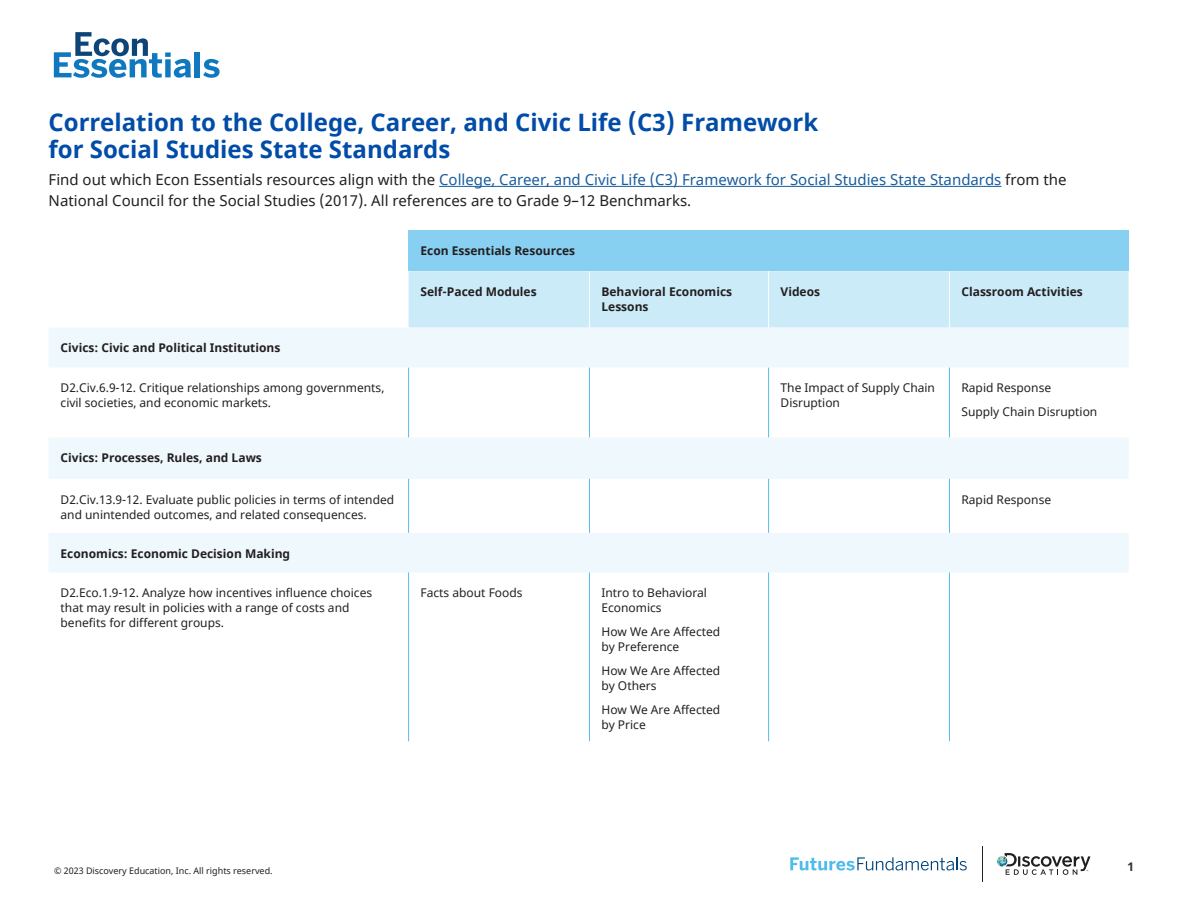
<style>
.page{position:relative;width:1188px;height:918px;background:#fff}
.page>*{position:absolute;margin:0;border:0;box-sizing:border-box;transform-origin:0 0}
.Subhead_1{font:700 24px/27px "Noto Sans";color:#004ca8}
.Body{font:15px/21px "Noto Sans";color:#231f20}
.Body_chart{font:12px/15px "Noto Sans";color:#231f20}
.Body_chart-2{font:700 12px/15px "Noto Sans";color:#231f20}
.t1{font:700 12px "Noto Sans";color:#343333}
.t2{font:9px "Noto Sans";color:#231f20}
.s1{color:#175d9e}
</style>
<div class="page">
<svg style="left:997px;top:853px;width:93px;height:22px"></svg>
<hr style="left:982px;top:846px;width:1px;height:36px;background:#231f20">
<div style="left:195px;top:52px;width:5px;height:25px;background:#1078bf"></div>
<svg style="left:203px;top:59px;width:17px;height:19px"></svg>
<svg style="left:54px;top:32px;width:137px;height:46px"></svg>
<svg style="left:790px;top:857px;width:177px;height:14px"></svg>
<hr style="left:439px;top:186px;width:562px;height:1px;background:#175d9e">
<div style="left:409px;top:230px;width:720px;height:41px;background:#87d0f1"></div>
<div style="left:409px;top:271px;width:720px;height:57px;background:#ccebf9"></div>
<div style="left:49px;top:328px;width:1080px;height:244px;background:#eef8fd"></div>
<svg style="left:49px;top:368px;width:1080px;height:165px"></svg>
<hr style="left:408px;top:368px;width:1px;height:69px;background:#54bceb">
<hr style="left:589px;top:368px;width:1px;height:69px;background:#54bceb">
<hr style="left:768px;top:368px;width:1px;height:69px;background:#54bceb">
<hr style="left:949px;top:368px;width:1px;height:69px;background:#54bceb">
<hr style="left:408px;top:479px;width:1px;height:54px;background:#54bceb">
<hr style="left:589px;top:479px;width:1px;height:54px;background:#54bceb">
<hr style="left:768px;top:479px;width:1px;height:54px;background:#54bceb">
<hr style="left:949px;top:479px;width:1px;height:54px;background:#54bceb">
<hr style="left:408px;top:572px;width:1px;height:169px;background:#54bceb">
<hr style="left:589px;top:572px;width:1px;height:169px;background:#54bceb">
<hr style="left:768px;top:572px;width:1px;height:169px;background:#54bceb">
<hr style="left:949px;top:572px;width:1px;height:169px;background:#54bceb">
<hr style="left:589px;top:271px;width:1px;height:57px;background:#fff">
<hr style="left:768px;top:271px;width:1px;height:57px;background:#fff">
<hr style="left:949px;top:271px;width:1px;height:57px;background:#fff">
<p class="Subhead_1" style="left:49px;top:110px;width:771px">Correlation to the College, Career, and Civic Life (C3) Framework for Social Studies State Standards</p>
<p class="Body" style="left:49px;top:170px;width:1020px">Find out which Econ Essentials resources align with the <span class="s1">College, Career, and Civic Life (C3) Framework for Social Studies State Standards</span> from the<br>National Council for the Social Studies (2017). All references are to Grade 9–12 Benchmarks.</p>
<p class="Body_chart-2" style="left:421px;top:244px;width:156px">Econ Essentials Resources</p>
<p class="Body_chart-2" style="left:421px;top:284px;width:118px">Self-Paced Modules</p>
<p class="Body_chart-2" style="left:601px;top:284px;width:132px">Behavioral Economics<br>Lessons</p>
<p class="Body_chart-2" style="left:781px;top:284px;width:41px">Videos</p>
<p class="Body_chart-2" style="left:961px;top:284px;width:123px">Classroom Activities</p>
<p class="Body_chart-2" style="left:61px;top:341px;width:221px">Civics: Civic and Political Institutions</p>
<p class="Body_chart" style="left:61px;top:381px;width:325px">D2.Civ.6.9-12. Critique relationships among governments, civil societies, and economic markets.</p>
<p class="Body_chart" style="left:781px;top:381px;width:156px">The Impact of Supply Chain<br>Disruption</p>
<p class="Body_chart" style="left:961px;top:381px;width:91px">Rapid Response</p>
<p class="Body_chart" style="left:961px;top:405px;width:137px">Supply Chain Disruption</p>
<p class="Body_chart-2" style="left:61px;top:451px;width:203px">Civics: Processes, Rules, and Laws</p>
<p class="Body_chart" style="left:61px;top:492px;width:335px">D2.Civ.13.9-12. Evaluate public policies in terms of intended and unintended outcomes, and related consequences.</p>
<p class="Body_chart" style="left:961px;top:492px;width:91px">Rapid Response</p>
<p class="Body_chart-2" style="left:61px;top:546px;width:231px">Economics: Economic Decision Making</p>
<p class="Body_chart" style="left:61px;top:586px;width:313px">D2.Eco.1.9-12. Analyze how incentives influence choices that may result in policies with a range of costs and benefits for different groups.</p>
<p class="Body_chart" style="left:421px;top:586px;width:104px">Facts about Foods</p>
<p class="Body_chart" style="left:601px;top:586px;width:107px">Intro to Behavioral<br>Economics</p>
<p class="Body_chart" style="left:601px;top:625px;width:120px">How We Are Affected by Preference</p>
<p class="Body_chart" style="left:601px;top:664px;width:120px">How We Are Affected by Others</p>
<p class="Body_chart" style="left:601px;top:703px;width:120px">How We Are Affected by Price</p>
<p class="t2" style="left:54px;top:864px;width:220px">© 2023 Discovery Education, Inc. All rights reserved.</p>
<p class="t1" style="left:1127px;top:858px;width:8px">1</p>
</div>
